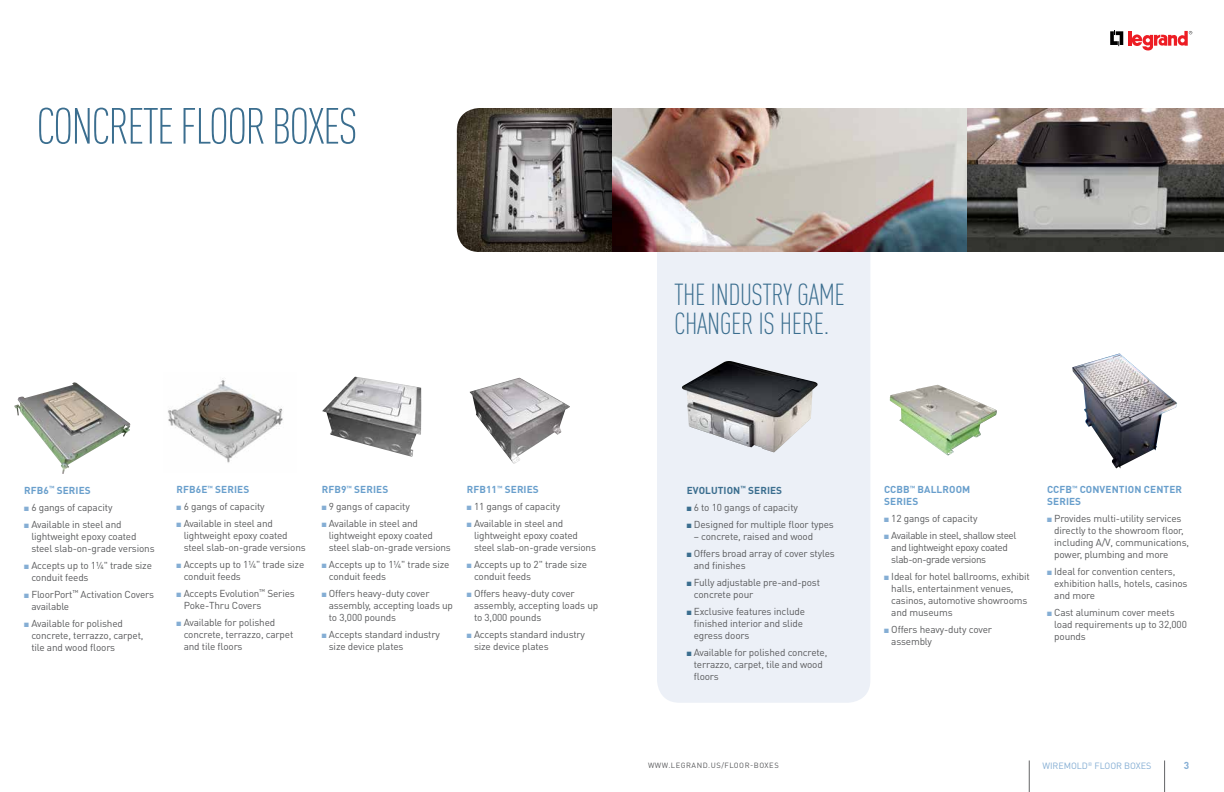
<style>
.page{position:relative;width:1224px;height:792px;background:#fff}
.page>*{position:absolute;margin:0;border:0;box-sizing:border-box;transform-origin:0 0}
.t1{font:300 condensed 50px "DIN Pro";letter-spacing:-.04em;color:#3b6e8f}
.t2{font:300 condensed 30px/29px "DIN Pro";letter-spacing:-.015em;color:#3b6e8f}
.t3{font:10px/12px "DIN Pro";letter-spacing:-.015em;color:#58595b}
.t4{font:700 10px/12px "DIN Pro";letter-spacing:.01em;color:#699fcc}
.t5{font:10px/12px "DIN Pro";letter-spacing:-.04em;color:#58595b}
.t6{font:700 10px "DIN Pro";letter-spacing:.01em;color:#3b6e8f}
.t7{font:700 10px "DIN Pro";color:#85aed4}
.t8{font:9px "DIN Pro";letter-spacing:-.005em;color:#85aed4}
.t9{font:7.5px "DIN Pro";letter-spacing:.07em;color:#58595b}
.s1{color:#85aed4}
.s2{color:#3b6e8f}
</style>
<div class="page">
<img style="left:168px;top:378px;width:115px;height:85px">
<img style="left:322px;top:377px;width:99px;height:80px">
<img style="left:470px;top:378px;width:100px;height:86px">
<img style="left:890px;top:385px;width:107px;height:71px">
<img style="left:457px;top:108px;width:767px;height:144px">
<img style="left:1072px;top:354px;width:105px;height:114px">
<div style="left:657px;top:252px;width:213px;height:451px;background:#ecf0f7"></div>
<img style="left:682px;top:361px;width:136px;height:91px">
<hr style="left:1029px;top:760px;width:1px;height:32px;background:#636466">
<hr style="left:1164px;top:760px;width:1px;height:32px;background:#636466">
<svg style="left:1110px;top:30px;width:13px;height:16px"></svg>
<hr style="left:1128px;top:31px;width:3px;height:15px;background:#ed1d24">
<svg style="left:1132px;top:31px;width:60px;height:20px"></svg>
<img style="left:14px;top:382px;width:117px;height:92px">
<h1 class="t1" style="left:36px;top:98px;width:323px">CONCRETE FLOOR BOXES</h1>
<h2 class="t2" style="left:674px;top:280px;width:173px">THE INDUSTRY GAME<br>CHANGER IS HERE.</h2>
<p class="t4" style="left:24px;top:484px;width:68px">RFB6<sup>™</sup> SERIES</p>
<p class="t3" style="left:24px;top:501px;width:90px"><span class="s1">■</span> 6 gangs of capacity</p>
<p class="t3" style="left:31px;top:518px;width:125px;text-indent:-7px"><span class="s1">■</span> Available in steel and lightweight epoxy coated steel slab-on-grade versions</p>
<p class="t3" style="left:31px;top:559px;width:122px;text-indent:-7px"><span class="s1">■</span> Accepts up to 1¼" trade size conduit feeds</p>
<p class="t3" style="left:31px;top:588px;width:124px;text-indent:-7px"><span class="s1">■</span> FloorPort<sup>™</sup> Activation Covers available</p>
<p class="t3" style="left:31px;top:617px;width:114px;text-indent:-7px"><span class="s1">■</span> Available for polished concrete, terrazzo, carpet, tile and wood floors</p>
<p class="t4" style="left:177px;top:483px;width:74px">RFB6E<sup>™</sup> SERIES</p>
<p class="t3" style="left:177px;top:500px;width:90px"><span class="s1">■</span> 6 gangs of capacity</p>
<p class="t3" style="left:184px;top:517px;width:124px;text-indent:-7px"><span class="s1">■</span> Available in steel and lightweight epoxy coated steel slab-on-grade versions</p>
<p class="t3" style="left:184px;top:558px;width:122px;text-indent:-7px"><span class="s1">■</span> Accepts up to 1¼" trade size conduit feeds</p>
<p class="t3" style="left:184px;top:587px;width:113px;text-indent:-7px"><span class="s1">■</span> Accepts Evolution<sup>™</sup> Series<br>Poke-Thru Covers</p>
<p class="t3" style="left:184px;top:616px;width:111px;text-indent:-7px"><span class="s1">■</span> Available for polished concrete, terrazzo, carpet and tile floors</p>
<p class="t4" style="left:322px;top:483px;width:68px">RFB9<sup>™</sup> SERIES</p>
<p class="t3" style="left:322px;top:500px;width:90px"><span class="s1">■</span> 9 gangs of capacity</p>
<p class="t3" style="left:329px;top:517px;width:124px;text-indent:-7px"><span class="s1">■</span> Available in steel and lightweight epoxy coated steel slab-on-grade versions</p>
<p class="t3" style="left:329px;top:558px;width:122px;text-indent:-7px"><span class="s1">■</span> Accepts up to 1¼" trade size conduit feeds</p>
<p class="t3" style="left:329px;top:587px;width:126px;text-indent:-7px"><span class="s1">■</span> Offers heavy-duty cover assembly, accepting loads up to 3,000 pounds</p>
<p class="t3" style="left:329px;top:628px;width:113px;text-indent:-7px"><span class="s1">■</span> Accepts standard industry size device plates</p>
<p class="t4" style="left:467px;top:483px;width:73px">RFB11<sup>™</sup> SERIES</p>
<p class="t3" style="left:467px;top:500px;width:95px"><span class="s1">■</span> 11 gangs of capacity</p>
<p class="t3" style="left:474px;top:517px;width:124px;text-indent:-7px"><span class="s1">■</span> Available in steel and lightweight epoxy coated steel slab-on-grade versions</p>
<p class="t3" style="left:474px;top:558px;width:115px;text-indent:-7px"><span class="s1">■</span> Accepts up to 2" trade size conduit feeds</p>
<p class="t3" style="left:474px;top:587px;width:126px;text-indent:-7px"><span class="s1">■</span> Offers heavy-duty cover assembly, accepting loads up to 3,000 pounds</p>
<p class="t3" style="left:474px;top:628px;width:113px;text-indent:-7px"><span class="s1">■</span> Accepts standard industry size device plates</p>
<p class="t6" style="left:687px;top:483px;width:97px">EVOLUTION<sup>™</sup> SERIES</p>
<p class="t3" style="left:687px;top:501px;width:113px"><span class="s2">■</span> 6 to 10 gangs of capacity</p>
<p class="t3" style="left:687px;top:518px;width:149px"><span class="s2">■</span> Designed for multiple floor types</p>
<p class="t3" style="left:694px;top:530px;width:121px">– concrete, raised and wood</p>
<p class="t3" style="left:694px;top:547px;width:142px;text-indent:-7px"><span class="s2">■</span> Offers broad array of cover styles and finishes</p>
<p class="t3" style="left:694px;top:576px;width:128px;text-indent:-7px"><span class="s2">■</span> Fully adjustable pre-and-post concrete pour</p>
<p class="t3" style="left:694px;top:605px;width:113px;text-indent:-7px"><span class="s2">■</span> Exclusive features include finished interior and slide egress doors</p>
<p class="t3" style="left:694px;top:646px;width:135px;text-indent:-7px"><span class="s2">■</span> Available for polished concrete, terrazzo, carpet, tile and wood floors</p>
<p class="t9" style="left:648px;top:761px;width:132px">WWW.LEGRAND.US/FLOOR-BOXES</p>
<p class="t4" style="left:884px;top:483px;width:88px">CCBB<sup>™</sup> BALLROOM<br>SERIES</p>
<p class="t3" style="left:884px;top:512px;width:95px"><span class="s1">■</span> 12 gangs of capacity</p>
<p class="t5" style="left:891px;top:529px;width:127px;text-indent:-7px"><span class="s1">■</span> Available in steel, shallow steel and lightweight epoxy coated slab-on-grade versions</p>
<p class="t3" style="left:891px;top:570px;width:140px;text-indent:-7px"><span class="s1">■</span> Ideal for hotel ballrooms, exhibit halls, entertainment venues, casinos, automotive showrooms and museums</p>
<p class="t3" style="left:891px;top:623px;width:102px;text-indent:-7px"><span class="s1">■</span> Offers heavy-duty cover assembly</p>
<p class="t4" style="left:1047px;top:483px;width:136px">CCFB<sup>™</sup> CONVENTION CENTER<br>SERIES</p>
<p class="t3" style="left:1054px;top:512px;width:136px;text-indent:-7px"><span class="s1">■</span> Provides multi-utility services directly to the showroom floor, including A/V, communications, power, plumbing and more</p>
<p class="t3" style="left:1054px;top:565px;width:135px;text-indent:-7px"><span class="s1">■</span> Ideal for convention centers, exhibition halls, hotels, casinos and more</p>
<p class="t3" style="left:1054px;top:606px;width:134px;text-indent:-7px"><span class="s1">■</span> Cast aluminum cover meets load requirements up to 32,000 pounds</p>
<p class="t8" style="left:1042px;top:760px;width:111px">WIREMOLD<sup>®</sup> FLOOR BOXES</p>
<p class="t7" style="left:1184px;top:759px;width:7px">3</p>
</div>
